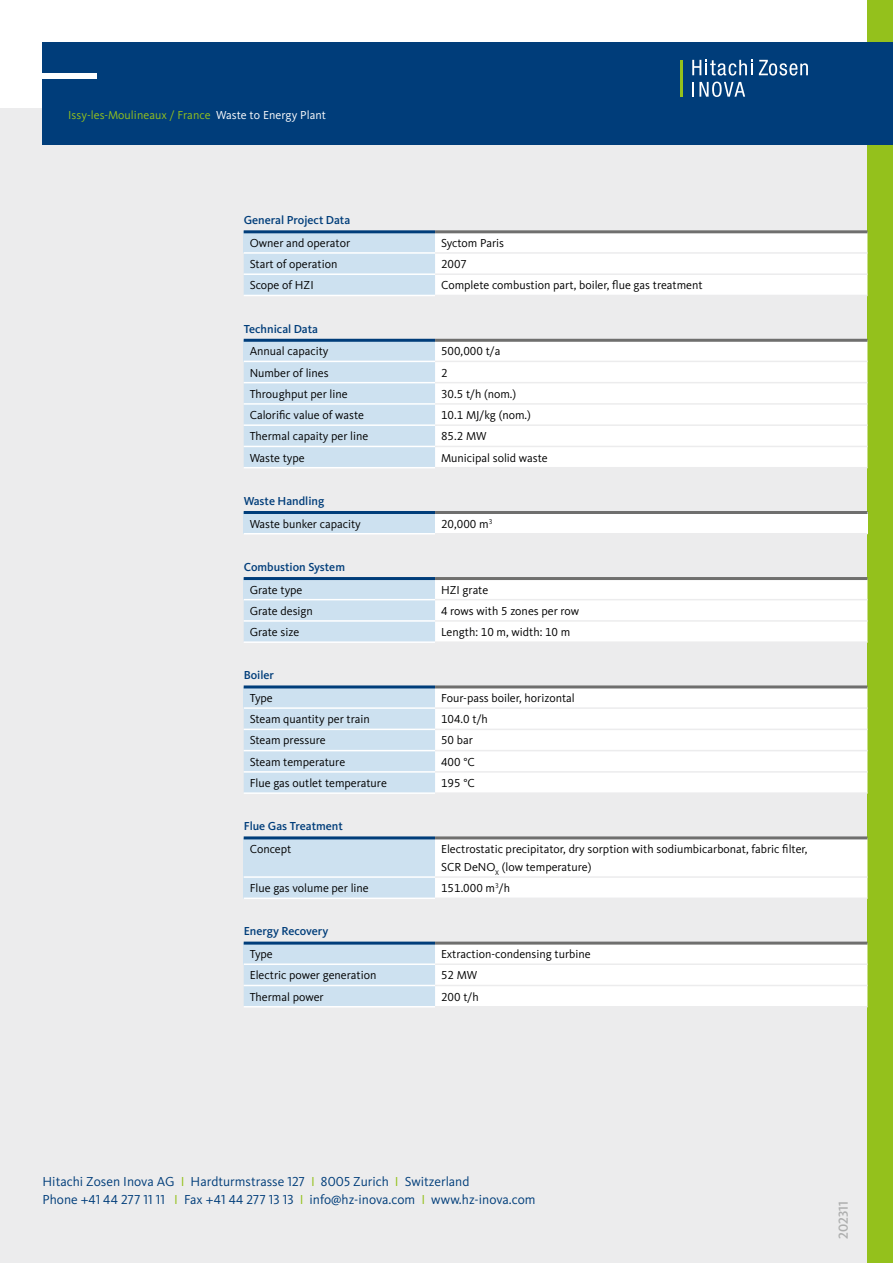
<style>
.page{position:relative;width:893px;height:1263px;background:#fff}
.page>*{position:absolute;margin:0;border:0;box-sizing:border-box;transform-origin:0 0}
.t1{font:13.5px/18px "Kievit Pro";color:#003d7a}
.t2{font:500 13.5px "Kievit Pro";color:#adaeae}
.t3{font:12px/18px "Kievit Pro";color:#000}
.t4{font:500 12px "Kievit Pro";color:#003d7a}
.t5{font:12px "Kievit Pro";letter-spacing:.005em;color:#94c11c}
.s1{color:#fff}
.s2{color:#94c11c}
</style>
<div class="page">
<div style="left:0;top:108px;width:893px;height:1155px;background:#ececed"></div>
<div style="left:867px;top:0;width:26px;height:1263px;background:#94c11c"></div>
<div style="left:43px;top:43px;width:850px;height:102px;background:#003d7a"></div>
<svg style="left:244px;top:233px;width:623px;height:62px;background:#eef4f9"></svg>
<hr style="left:244px;top:295px;width:191px;height:1px;background:#fff">
<hr style="left:435px;top:252px;width:432px;height:2px;background:#ececed">
<hr style="left:244px;top:230px;width:191px;height:3px;background:#003d7a">
<hr style="left:435px;top:230px;width:432px;height:3px;background:#6f6f6e">
<hr style="left:244px;top:252px;width:191px;height:2px;background:#fff">
<hr style="left:244px;top:273px;width:191px;height:2px;background:#fff">
<hr style="left:435px;top:273px;width:432px;height:2px;background:#ececed">
<svg style="left:244px;top:580px;width:623px;height:61px;background:#eff5fa"></svg>
<hr style="left:244px;top:641px;width:191px;height:2px;background:#fff">
<hr style="left:435px;top:599px;width:432px;height:1px;background:#ececed">
<hr style="left:244px;top:577px;width:191px;height:3px;background:#003d7a">
<hr style="left:435px;top:577px;width:432px;height:3px;background:#6f6f6e">
<hr style="left:244px;top:599px;width:191px;height:1px;background:#fff">
<hr style="left:244px;top:620px;width:191px;height:2px;background:#fff">
<hr style="left:435px;top:620px;width:432px;height:2px;background:#ececed">
<svg style="left:244px;top:944px;width:623px;height:62px;background:#edf4f8"></svg>
<hr style="left:244px;top:1006px;width:191px;height:1px;background:#fff">
<hr style="left:435px;top:963px;width:432px;height:2px;background:#ececed">
<hr style="left:244px;top:941px;width:191px;height:3px;background:#003d7a">
<hr style="left:435px;top:941px;width:432px;height:3px;background:#6f6f6e">
<hr style="left:244px;top:963px;width:191px;height:2px;background:#fff">
<hr style="left:244px;top:985px;width:191px;height:1px;background:#fff">
<hr style="left:435px;top:985px;width:432px;height:1px;background:#ececed">
<div style="left:244px;top:838px;width:191px;height:39px;background:#cde1f0"></div>
<div style="left:435px;top:839px;width:432px;height:58px;background:#fff"></div>
<div style="left:244px;top:877px;width:191px;height:21px;background:#cde1f0"></div>
<hr style="left:435px;top:876px;width:432px;height:2px;background:#ececed">
<hr style="left:244px;top:836px;width:191px;height:3px;background:#003d7a">
<hr style="left:435px;top:836px;width:432px;height:3px;background:#6f6f6e">
<hr style="left:244px;top:876px;width:191px;height:2px;background:#fff">
<hr style="left:244px;top:897px;width:191px;height:2px;background:#fff">
<div style="left:244px;top:340px;width:191px;height:21px;background:#cde1f0"></div>
<div style="left:435px;top:342px;width:432px;height:125px;background:#fff"></div>
<div style="left:244px;top:362px;width:191px;height:105px;background:#cde1f0"></div>
<hr style="left:244px;top:403px;width:191px;height:2px;background:#fff">
<hr style="left:244px;top:424px;width:191px;height:2px;background:#fff">
<hr style="left:244px;top:446px;width:191px;height:1px;background:#fff">
<hr style="left:244px;top:467px;width:191px;height:1px;background:#fff">
<hr style="left:435px;top:361px;width:432px;height:1px;background:#ececed">
<hr style="left:244px;top:339px;width:191px;height:3px;background:#003d7a">
<hr style="left:435px;top:339px;width:432px;height:3px;background:#6f6f6e">
<hr style="left:244px;top:361px;width:191px;height:1px;background:#fff">
<hr style="left:244px;top:382px;width:191px;height:1px;background:#fff">
<hr style="left:435px;top:382px;width:432px;height:1px;background:#ececed">
<hr style="left:435px;top:403px;width:432px;height:2px;background:#ececed">
<hr style="left:435px;top:424px;width:432px;height:2px;background:#ececed">
<hr style="left:435px;top:446px;width:432px;height:1px;background:#ececed">
<div style="left:244px;top:687px;width:191px;height:21px;background:#cde1f0"></div>
<div style="left:435px;top:688px;width:432px;height:104px;background:#fff"></div>
<div style="left:244px;top:709px;width:191px;height:83px;background:#cde1f0"></div>
<hr style="left:244px;top:750px;width:191px;height:1px;background:#fff">
<hr style="left:244px;top:771px;width:191px;height:2px;background:#fff">
<hr style="left:244px;top:792px;width:191px;height:2px;background:#fff">
<hr style="left:435px;top:707px;width:432px;height:2px;background:#ececed">
<hr style="left:244px;top:685px;width:191px;height:3px;background:#003d7a">
<hr style="left:435px;top:685px;width:432px;height:3px;background:#6f6f6e">
<hr style="left:244px;top:707px;width:191px;height:2px;background:#fff">
<hr style="left:244px;top:729px;width:191px;height:1px;background:#fff">
<hr style="left:435px;top:729px;width:432px;height:1px;background:#ececed">
<hr style="left:435px;top:750px;width:432px;height:1px;background:#ececed">
<hr style="left:435px;top:771px;width:432px;height:2px;background:#ececed">
<div style="left:244px;top:512px;width:191px;height:22px;background:#cde1f0"></div>
<div style="left:435px;top:512px;width:432px;height:22px;background:#fff"></div>
<hr style="left:435px;top:533px;width:432px;height:1px;background:#ececed">
<hr style="left:244px;top:511px;width:191px;height:3px;background:#003d7a">
<hr style="left:435px;top:511px;width:432px;height:3px;background:#6f6f6e">
<hr style="left:244px;top:533px;width:191px;height:1px;background:#fff">
<div style="left:41px;top:73px;width:56px;height:6px;background:#fff"></div>
<svg style="left:692px;top:82px;width:53px;height:15px"></svg>
<svg style="left:759px;top:60px;width:49px;height:16px"></svg>
<svg style="left:692px;top:60px;width:61px;height:16px"></svg>
<hr style="left:681px;top:60px;width:2px;height:37px;background:#94c11c">
<p class="t5" style="left:68px;top:108px;width:259px">Issy-les-Moulineaux / France <span class="s1">Waste to Energy Plant</span></p>
<p class="t4" style="left:244px;top:213px;width:108px">General Project Data</p>
<p class="t3" style="left:250px;top:234px;width:102px">Owner and operator</p>
<p class="t3" style="left:441px;top:234px;width:65px">Syctom Paris</p>
<p class="t3" style="left:250px;top:255px;width:89px">Start of operation</p>
<p class="t3" style="left:441px;top:255px;width:28px">2007</p>
<p class="t3" style="left:250px;top:276px;width:66px">Scope of HZI</p>
<p class="t3" style="left:441px;top:276px;width:263px">Complete combustion part, boiler, flue gas treatment</p>
<p class="t4" style="left:244px;top:321px;width:76px">Technical Data</p>
<p class="t3" style="left:250px;top:342px;width:80px">Annual capacity</p>
<p class="t3" style="left:441px;top:342px;width:61px">500,000 t/a</p>
<p class="t3" style="left:250px;top:363px;width:81px">Number of lines</p>
<p class="t3" style="left:441px;top:363px;width:8px">2</p>
<p class="t3" style="left:250px;top:385px;width:100px">Throughput per line</p>
<p class="t3" style="left:441px;top:385px;width:77px">30.5 t/h (nom.)</p>
<p class="t3" style="left:250px;top:406px;width:116px">Calorific value of waste</p>
<p class="t3" style="left:441px;top:406px;width:91px">10.1 MJ/kg (nom.)</p>
<p class="t3" style="left:250px;top:427px;width:120px">Thermal capaity per line</p>
<p class="t3" style="left:441px;top:427px;width:47px">85.2 MW</p>
<p class="t3" style="left:250px;top:448px;width:57px">Waste type</p>
<p class="t3" style="left:441px;top:448px;width:108px">Municipal solid waste</p>
<p class="t4" style="left:244px;top:494px;width:82px">Waste Handling</p>
<p class="t3" style="left:250px;top:514px;width:113px">Waste bunker capacity</p>
<p class="t3" style="left:441px;top:514px;width:53px">20,000 m<sup>3</sup></p>
<p class="t4" style="left:244px;top:560px;width:103px">Combustion System</p>
<p class="t3" style="left:250px;top:581px;width:54px">Grate type</p>
<p class="t3" style="left:441px;top:581px;width:49px">HZI grate</p>
<p class="t3" style="left:250px;top:602px;width:65px">Grate design</p>
<p class="t3" style="left:441px;top:602px;width:140px">4 rows with 5 zones per row</p>
<p class="t3" style="left:250px;top:623px;width:51px">Grate size</p>
<p class="t3" style="left:441px;top:623px;width:131px">Length: 10 m, width: 10 m</p>
<p class="t4" style="left:244px;top:668px;width:32px">Boiler</p>
<p class="t3" style="left:250px;top:689px;width:25px">Type</p>
<p class="t3" style="left:441px;top:689px;width:135px">Four-pass boiler, horizontal</p>
<p class="t3" style="left:250px;top:710px;width:122px">Steam quantity per train</p>
<p class="t3" style="left:441px;top:710px;width:48px">104.0 t/h</p>
<p class="t3" style="left:250px;top:731px;width:78px">Steam pressure</p>
<p class="t3" style="left:441px;top:731px;width:33px">50 bar</p>
<p class="t3" style="left:250px;top:753px;width:97px">Steam temperature</p>
<p class="t3" style="left:441px;top:753px;width:35px">400 °C</p>
<p class="t3" style="left:250px;top:774px;width:139px">Flue gas outlet temperature</p>
<p class="t3" style="left:441px;top:774px;width:35px">195 °C</p>
<p class="t4" style="left:244px;top:819px;width:101px">Flue Gas Treatment</p>
<p class="t3" style="left:250px;top:840px;width:43px">Concept</p>
<p class="t3" style="left:441px;top:840px;width:368px">Electrostatic precipitator, dry sorption with sodiumbicarbonat, fabric filter,<br>SCR DeNO<sub>X</sub> (low temperature)</p>
<p class="t3" style="left:250px;top:879px;width:121px">Flue gas volume per line</p>
<p class="t3" style="left:441px;top:879px;width:71px">151.000 m<sup>3</sup>/h</p>
<p class="t4" style="left:244px;top:924px;width:86px">Energy Recovery</p>
<p class="t3" style="left:250px;top:945px;width:25px">Type</p>
<p class="t3" style="left:441px;top:945px;width:151px">Extraction-condensing turbine</p>
<p class="t3" style="left:250px;top:966px;width:128px">Electric power generation</p>
<p class="t3" style="left:441px;top:966px;width:38px">52 MW</p>
<p class="t3" style="left:250px;top:987px;width:76px">Thermal power</p>
<p class="t3" style="left:441px;top:987px;width:39px">200 t/h</p>
<p class="t1" style="left:43px;top:1172px;width:495px">Hitachi Zosen Inova AG <span class="s2">I</span> Hardturmstrasse 127 <span class="s2">I</span> 8005 Zurich <span class="s2">I</span> Switzerland<br>Phone +41 44 277 11 11 <span class="s2">I</span> Fax +41 44 277 13 13 <span class="s2">I</span> info@hz-inova.com <span class="s2">I</span> www.hz-inova.com</p>
<p class="t2" style="left:835px;top:1239px;width:40px;rotate:-90deg">202311</p>
</div>
